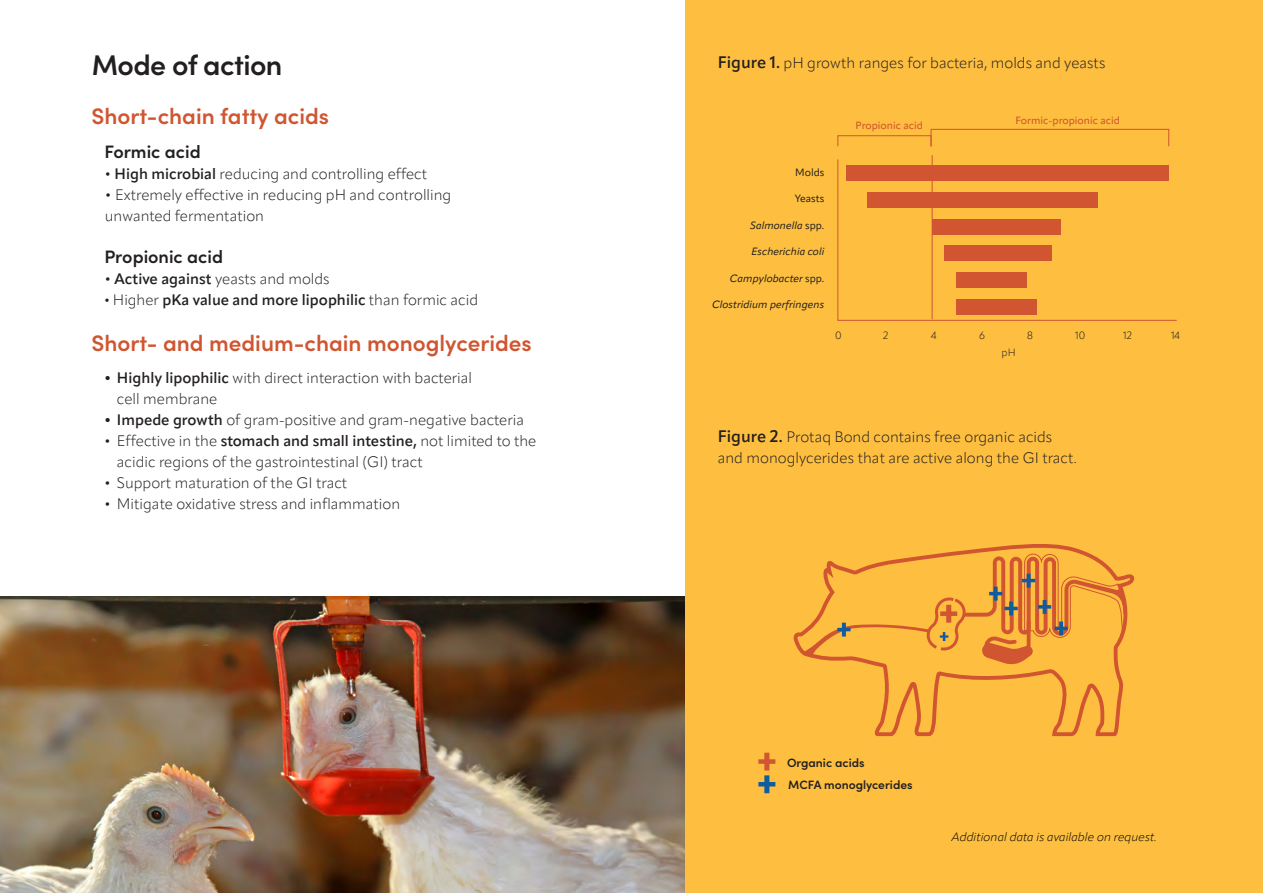
<style>
.page{position:relative;width:1263px;height:893px;background:#fff}
.page>*{position:absolute;margin:0;border:0;box-sizing:border-box;transform-origin:0 0}
.t1{font:600 28.5px "Sofia Pro";letter-spacing:-.02em;color:#231f20}
.t2{font:600 22.5px "Sofia Pro";color:#d05530}
.body_bold{font:600 18px "Sofia Pro";color:#231f20}
.body_bold-2{font:300 15px/21px "Apparat";color:#231f20}
.t3{font:600 15px "Apparat";color:#231f20}
.t4{font:600 12.15px/22.5px "Sofia Pro";color:#231f20}
.t5{font:italic 300 12px "Apparat";color:#040503}
.t6{font:italic 10.35px "Apparat";color:#231f20}
.t7{font:500 10.35px "Apparat";color:#d05530}
.t8{font:300 10.35px "Apparat";color:#231f20}
.t9{font:10.35px "Apparat";color:#231f20}
.s1{font-weight:600}
.s2{font-family:"Bliss Pro";font-weight:400}
.s3{font-weight:300}
.s4{font-weight:600;font-size:16.5px}
.s5{font-style:normal}
</style>
<div class="page">
<div style="left:685px;top:0;width:578px;height:893px;background:#febf40"></div>
<img style="left:0;top:596px;width:685px;height:297px">
<svg style="left:793px;top:544px;width:341px;height:193px"></svg>
<svg style="left:800px;top:554px;width:330px;height:111px"></svg>
<svg style="left:758px;top:753px;width:17px;height:40px"></svg>
<svg style="left:837px;top:159px;width:340px;height:162px"></svg>
<div style="left:956px;top:299px;width:81px;height:15px;background:#d05530"></div>
<div style="left:944px;top:246px;width:108px;height:15px;background:#d05530"></div>
<div style="left:932px;top:219px;width:128px;height:15px;background:#d05530"></div>
<div style="left:867px;top:192px;width:231px;height:16px;background:#d05530"></div>
<div style="left:846px;top:166px;width:323px;height:15px;background:#d05530"></div>
<div style="left:956px;top:273px;width:71px;height:15px;background:#d05530"></div>
<hr style="left:932px;top:155px;width:1px;height:164px;background:#d05530">
<div style="left:837px;top:135px;width:94px;height:12px;border:1px solid #d05530"></div>
<div style="left:931px;top:129px;width:238px;height:18px;border:1px solid #d05530"></div>
<p class="t1" style="left:92px;top:43px;width:192px">Mode of action</p>
<p class="t2" style="left:91px;top:99px;width:239px">Short-chain fatty acids</p>
<p class="body_bold" style="left:104px;top:138px;width:98px">Formic acid</p>
<p class="body_bold-2" style="left:104px;top:163px;width:324px">• <span class="s1">High microbial</span> reducing and controlling effect</p>
<p class="body_bold-2" style="left:105px;top:184px;width:348px">• Extremely effective in reducing pH and controlling</p>
<p class="body_bold-2" style="left:105px;top:205px;width:161px">unwanted fermentation</p>
<p class="body_bold" style="left:104px;top:243px;width:120px">Propionic acid</p>
<p class="body_bold-2" style="left:104px;top:268px;width:227px">• <span class="s1">Active against</span> yeasts and molds</p>
<p class="t3" style="left:105px;top:290px;width:375px"><span class="s2">•</span> <span class="s3">Higher</span> pKa value and more lipophilic <span class="s3">than formic acid</span></p>
<p class="t2" style="left:91px;top:326px;width:442px">Short- and medium-chain monoglycerides</p>
<p class="body_bold-2" style="left:117px;top:368px;width:357px;text-indent:-13px"><span class="s1">• Highly lipophilic</span> with direct interaction with bacterial cell membrane</p>
<p class="body_bold-2" style="left:104px;top:410px;width:421px"><span class="s1">• Impede growth</span> of gram-positive and gram-negative bacteria</p>
<p class="body_bold-2" style="left:117px;top:431px;width:421px;text-indent:-13px">• Effective in the <span class="s1">stomach and small intestine,</span> not limited to the acidic regions of the gastrointestinal (GI) tract</p>
<p class="body_bold-2" style="left:104px;top:473px;width:245px">• Support maturation of the GI tract</p>
<p class="body_bold-2" style="left:104px;top:494px;width:298px">• Mitigate oxidative stress and inflammation</p>
<p class="body_bold-2" style="left:718px;top:52px;width:389px"><span class="s4">Figure 1.</span> pH growth ranges for bacteria, molds and yeasts</p>
<p class="t9" style="left:795px;top:166px;width:31px">Molds</p>
<p class="t9" style="left:795px;top:193px;width:31px">Yeasts</p>
<p class="t6" style="left:750px;top:219px;width:76px">Salmonella <span class="s5">spp.</span></p>
<p class="t6" style="left:751px;top:245px;width:74px">Escherichia coli</p>
<p class="t6" style="left:730px;top:272px;width:96px">Campylobacter <span class="s5">spp.</span></p>
<p class="t6" style="left:712px;top:298px;width:114px">Clostridium perfringens</p>
<p class="t8" style="left:835px;top:329px;width:8px">0</p>
<p class="t7" style="left:856px;top:119px;width:69px">Propionic acid</p>
<p class="t7" style="left:1015px;top:114px;width:106px">Formic-propionic acid</p>
<p class="t8" style="left:883px;top:329px;width:7px">2</p>
<p class="t8" style="left:931px;top:329px;width:7px">4</p>
<p class="t8" style="left:979px;top:329px;width:7px">6</p>
<p class="t8" style="left:1027px;top:329px;width:7px">8</p>
<p class="t8" style="left:1075px;top:329px;width:12px">10</p>
<p class="t8" style="left:1123px;top:329px;width:10px">12</p>
<p class="t8" style="left:1171px;top:329px;width:10px">14</p>
<p class="t8" style="left:1001px;top:346px;width:16px">pH</p>
<p class="body_bold-2" style="left:718px;top:426px;width:336px"><span class="s4">Figure 2.</span> Protaq Bond contains free organic acids</p>
<p class="body_bold-2" style="left:718px;top:447px;width:360px">and monoglycerides that are active along the GI tract.</p>
<p class="t4" style="left:787px;top:750px;width:127px">Organic acids<br>MCFA monoglycerides</p>
<p class="t5" style="left:952px;top:829px;width:207px">Additional data is available on request.</p>
</div>
